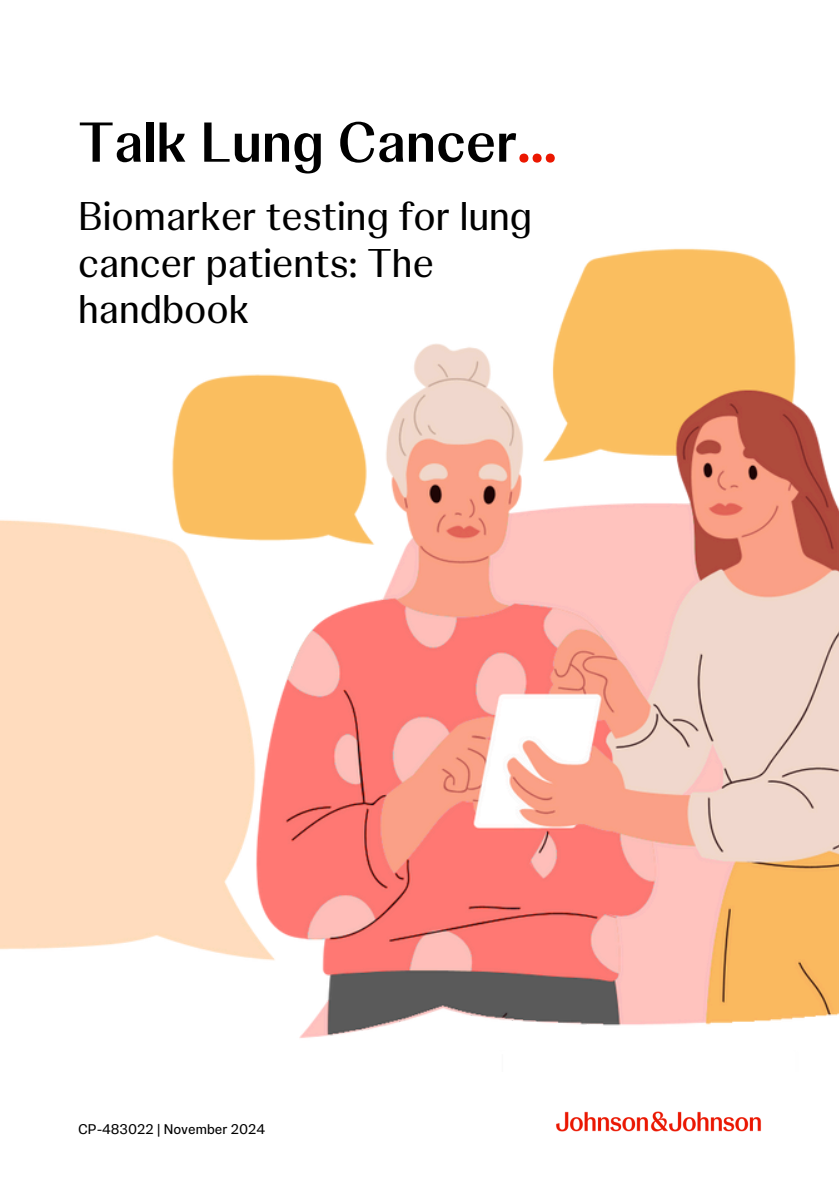
<style>
.page{position:relative;width:839px;height:1191px;background:#fff}
.page>*{position:absolute;margin:0;border:0;box-sizing:border-box;transform-origin:0 0}
.t1{font:700 56px "Johnson Display";color:#000}
.t2{font:40px/46.4px "Johnson Display";color:#000}
.t3{font:14px "Johnson Text";color:#000}
.s1{color:#eb1700}
</style>
<div class="page">
<img style="left:0;top:248px;width:838px;height:790px">
<img style="left:556px;top:1111px;width:205px;height:21px">
<p class="t1" style="left:78px;top:106px;width:480px">Talk Lung Cancer<span class="s1">...</span></p>
<h2 class="t2" style="left:78px;top:193px;width:455px">Biomarker testing for lung cancer patients: The handbook</h2>
<p class="t3" style="left:78px;top:1120px;width:189px">CP-483022 | November 2024</p>
</div>
